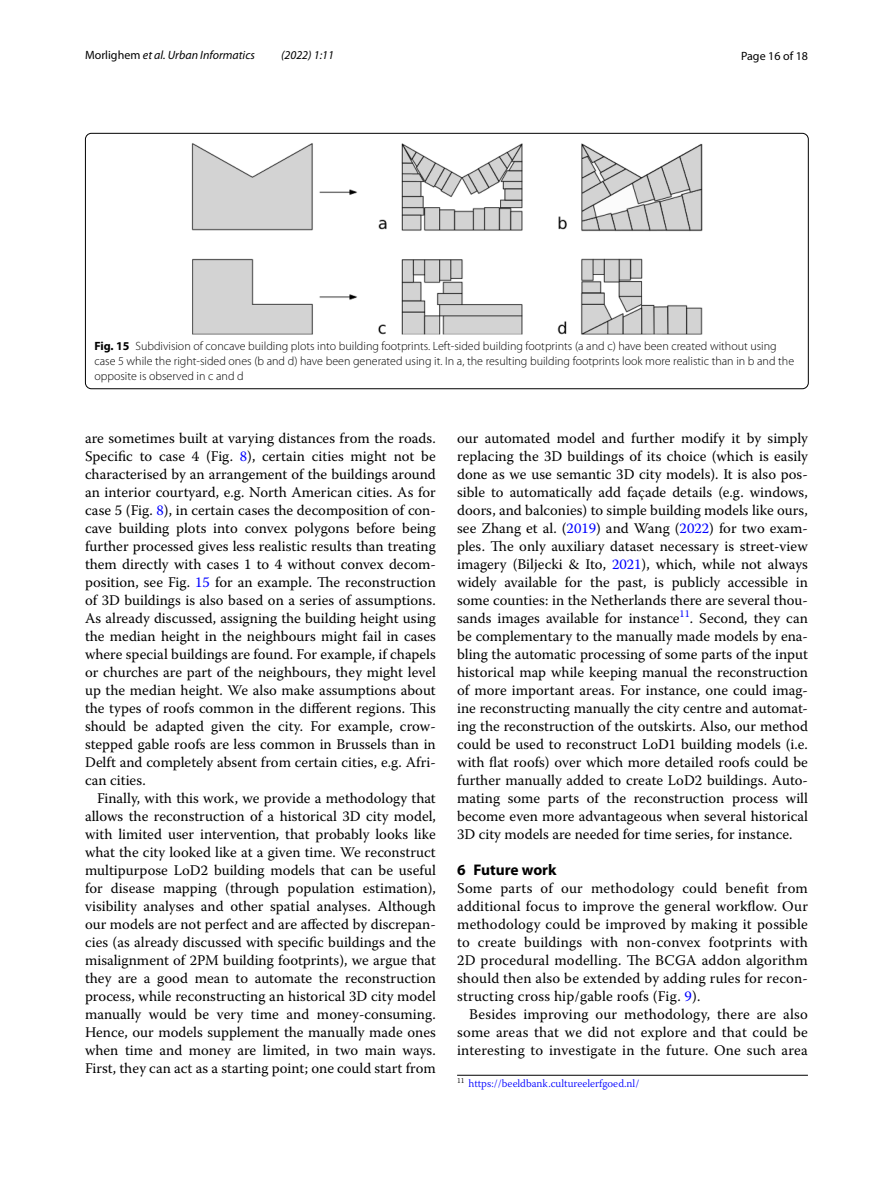
<style>
.page{position:relative;width:893px;height:1187px;background:#fff}
.page>*{position:absolute;margin:0;border:0;box-sizing:border-box;transform-origin:0 0}
.t1{font:700 15.45px "Myriad Pro";color:#000}
.t2{font:14.7px/18px "Warnock Pro";letter-spacing:.005em;color:#000;text-align:justify}
.t3{font:300 12px/15px "Myriad Pro";color:#000}
.t4{font:italic 12px "Myriad Pro";color:#000}
.t5{font:12px "Myriad Pro";color:#000}
.t6{font:300 10.95px "Warnock Pro";color:#00f}
.s1{font-style:normal}
.s2{font-weight:700}
.s3{color:#00f}
</style>
<div class="page">
<img style="left:192px;top:143px;width:510px;height:191px">
<div style="left:85px;top:133px;width:723px;height:256px;border:1px solid #000;border-radius:6px"></div>
<hr style="left:457px;top:1074px;width:351px;height:1px;background:#000">
<p class="t4" style="left:85px;top:48px;width:171px"><span class="s1">Morlighem</span> et al. Urban Informatics</p>
<p class="t4" style="left:281px;top:48px;width:54px">(2022) 1:11</p>
<p class="t5" style="left:741px;top:48px;width:68px">Page 16 of 18</p>
<p class="t3" style="left:94px;top:338px;width:701px"><span class="s2">Fig. 15</span> Subdivision of concave building plots into building footprints. Left-sided building footprints (a and c) have been created without using case 5 while the right-sided ones (b and d) have been generated using it. In a, the resulting building footprints look more realistic than in b and the opposite is observed in c and d</p>
<p class="t2" style="left:85px;top:429px;width:352px">are sometimes built at varying distances from the roads.<br>Specific to case 4 (Fig. <span class="s3">8</span>), certain cities might not be characterised by an arrangement of the buildings around an interior courtyard, e.g. North American cities. As for case 5 (Fig. <span class="s3">8</span>), in certain cases the decomposition of con&shy;cave building plots into convex polygons before being further processed gives less realistic results than treating them directly with cases 1 to 4 without convex decom&shy;position, see Fig. <span class="s3">15</span> for an example. The reconstruction of 3D buildings is also based on a series of assumptions.<br>As already discussed, assigning the building height using the median height in the neighbours might fail in cases where special buildings are found. For example, if chapels or churches are part of the neighbours, they might level up the median height. We also make assumptions about the types of roofs common in the different regions. This should be adapted given the city. For example, crow&shy;stepped gable roofs are less common in Brussels than in Delft and completely absent from certain cities, e.g. Afri&shy;can cities.</p>
<p class="t2" style="left:85px;top:789px;width:352px;text-indent:12px">Finally, with this work, we provide a methodology that allows the reconstruction of a historical 3D city model, with limited user intervention, that probably looks like what the city looked like at a given time. We reconstruct multipurpose LoD2 building models that can be useful for disease mapping (through population estimation), visibility analyses and other spatial analyses. Although our models are not perfect and are affected by discrepan&shy;cies (as already discussed with specific buildings and the misalignment of 2PM building footprints), we argue that they are a good mean to automate the reconstruction process, while reconstructing an historical 3D city model manually would be very time and money-consuming.<br>Hence, our models supplement the manually made ones when time and money are limited, in two main ways.<br>First, they can act as a starting point; one could start from</p>
<p class="t2" style="left:457px;top:429px;width:352px">our automated model and further modify it by simply replacing the 3D buildings of its choice (which is easily done as we use semantic 3D city models). It is also pos&shy;sible to automatically add façade details (e.g. windows, doors, and balconies) to simple building models like ours, see Zhang et al. (<span class="s3">2019</span>) and Wang (<span class="s3">2022</span>) for two exam&shy;ples. The only auxiliary dataset necessary is street-view imagery (Biljecki &amp; Ito, <span class="s3">2021</span>), which, while not always widely available for the past, is publicly accessible in some counties: in the Netherlands there are several thou&shy;sands images available for instance<sup>11</sup>. Second, they can be complementary to the manually made models by ena&shy;bling the automatic processing of some parts of the input historical map while keeping manual the reconstruction of more important areas. For instance, one could imag&shy;ine reconstructing manually the city centre and automat&shy;ing the reconstruction of the outskirts. Also, our method could be used to reconstruct LoD1 building models (i.e. with flat roofs) over which more detailed roofs could be further manually added to create LoD2 buildings. Auto&shy;mating some parts of the reconstruction process will become even more advantageous when several historical 3D city models are needed for time series, for instance.</p>
<p class="t1" style="left:457px;top:860px;width:101px">6 Future work</p>
<p class="t2" style="left:457px;top:879px;width:352px">Some parts of our methodology could benefit from additional focus to improve the general workflow. Our methodology could be improved by making it possible to create buildings with non-convex footprints with 2D procedural modelling. The BCGA addon algorithm should then also be extended by adding rules for recon&shy;structing cross hip/gable roofs (Fig. <span class="s3">9</span>).</p>
<p class="t2" style="left:457px;top:1005px;width:352px;text-indent:12px">Besides improving our methodology, there are also some areas that we did not explore and that could be interesting to investigate in the future. One such area</p>
<p class="t6" style="left:457px;top:1077px;width:184px"><sup>11</sup> https://beeldbank.cultureelerfgoed.nl/</p>
</div>
